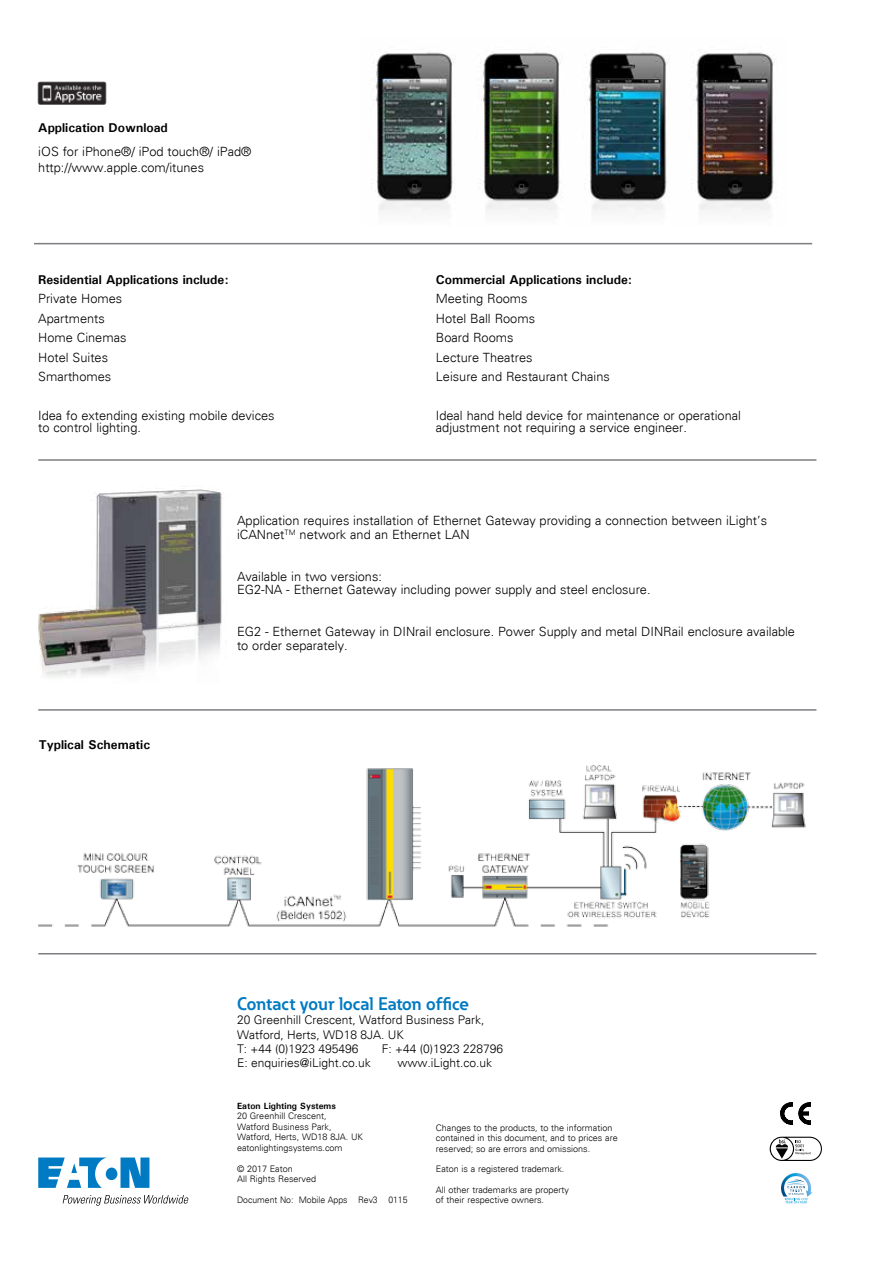
<style>
.page{position:relative;width:893px;height:1263px;background:#fff}
.page>*{position:absolute;margin:0;border:0;box-sizing:border-box;transform-origin:0 0}
.t1{font:700 18px "Eaton";color:#007ac2}
.t2{font:300 12.75px/19.5px "Univers";color:#000}
.t3{font:700 12.75px "Univers";color:#000}
.t4{font:300 12px/14.4px "Univers";color:#000}
.t5{font:300 9px/10.5px "Univers";color:#000}
.t6{font:300 9px "Univers";color:#000;scale:.96 1}
.t7{font:700 9px "Univers";color:#000}
</style>
<div class="page">
<hr style="left:38px;top:953px;width:778px;height:1px;background:#7c7e81">
<hr style="left:38px;top:709px;width:778px;height:2px;background:#7c7e81">
<hr style="left:38px;top:459px;width:778px;height:2px;background:#7c7e81">
<hr style="left:34px;top:243px;width:778px;height:1px;background:#7c7e81">
<img style="left:38px;top:765px;width:768px;height:162px">
<img style="left:38px;top:489px;width:184px;height:188px">
<img style="left:37px;top:81px;width:70px;height:24px">
<img style="left:373px;top:52px;width:403px;height:158px">
<svg style="left:780px;top:1103px;width:31px;height:21px"></svg>
<svg style="left:781px;top:1173px;width:32px;height:30px"></svg>
<svg style="left:770px;top:1137px;width:52px;height:24px"></svg>
<svg style="left:38px;top:1157px;width:111px;height:31px"></svg>
<svg style="left:63px;top:1195px;width:126px;height:11px"></svg>
<p class="t3" style="left:38px;top:119px;width:131px">Application Download</p>
<p class="t2" style="left:38px;top:143px;width:215px;line-height:16.5px">iOS for iPhone®/ iPod touch®/ iPad® http://www.apple.com/itunes</p>
<p class="t3" style="left:38px;top:271px;width:192px">Residential Applications include:</p>
<p class="t2" style="left:38px;top:289px;width:90px">Private Homes<br>Apartments<br>Home Cinemas<br>Hotel Suites<br>Smarthomes</p>
<p class="t2" style="left:38px;top:410px;width:238px;line-height:12px">Idea fo extending existing mobile devices to control lighting.</p>
<p class="t3" style="left:436px;top:271px;width:198px">Commercial Applications include:</p>
<p class="t2" style="left:436px;top:289px;width:175px">Meeting Rooms<br>Hotel Ball Rooms<br>Board Rooms<br>Lecture Theatres<br>Leisure and Restaurant Chains</p>
<p class="t2" style="left:436px;top:410px;width:307px;line-height:12px">Ideal hand held device for maintenance or operational adjustment not requiring a service engineer.</p>
<p class="t3" style="left:39px;top:737px;width:113px">Typlical Schematic</p>
<p class="t2" style="left:237px;top:514px;width:532px;line-height:13.5px">Application requires installation of Ethernet Gateway providing a connection between iLight’s iCANnet<sup>TM</sup> network and an Ethernet LAN</p>
<p class="t2" style="left:237px;top:570px;width:415px;line-height:13.5px">Available in two versions:<br>EG2-NA - Ethernet Gateway including power supply and steel enclosure.</p>
<p class="t2" style="left:237px;top:625px;width:559px;line-height:13.5px">EG2 - Ethernet Gateway in DINrail enclosure. Power Supply and metal DINRail enclosure available to order separately.</p>
<h1 class="t1" style="left:237px;top:992px;width:233px">Contact your local Eaton office</h1>
<p class="t4" style="left:237px;top:1013px;width:249px">20 Greenhill Crescent, Watford Business Park,<br>Watford, Herts, WD18 8JA. UK<br>T: +44 (0)1923 495496</p>
<p class="t4" style="left:382px;top:1041px;width:123px">F: +44 (0)1923 228796</p>
<p class="t4" style="left:237px;top:1056px;width:135px">E: enquiries@iLight.co.uk</p>
<p class="t4" style="left:397px;top:1056px;width:96px">www.iLight.co.uk</p>
<p class="t7" style="left:237px;top:1100px;width:100px">Eaton Lighting Systems</p>
<p class="t5" style="left:237px;top:1111px;width:128px">20 Greenhill Crescent,<br>Watford Business Park,<br>Watford, Herts, WD18 8JA. UK eatonlightingsystems.com</p>
<p class="t5" style="left:237px;top:1163px;width:81px">© 2017 Eaton<br>All Rights Reserved</p>
<p class="t6" style="left:237px;top:1195px;width:179px">Document No: Mobile Apps Rev3 0115</p>
<p class="t5" style="left:436px;top:1122px;width:183px">Changes to the products, to the information contained in this document, and to prices are reserved; so are errors and omissions.</p>
<p class="t5" style="left:436px;top:1163px;width:130px">Eaton is a registered trademark.</p>
<p class="t5" style="left:436px;top:1184px;width:135px">All other trademarks are property of their respective owners.</p>
</div>
